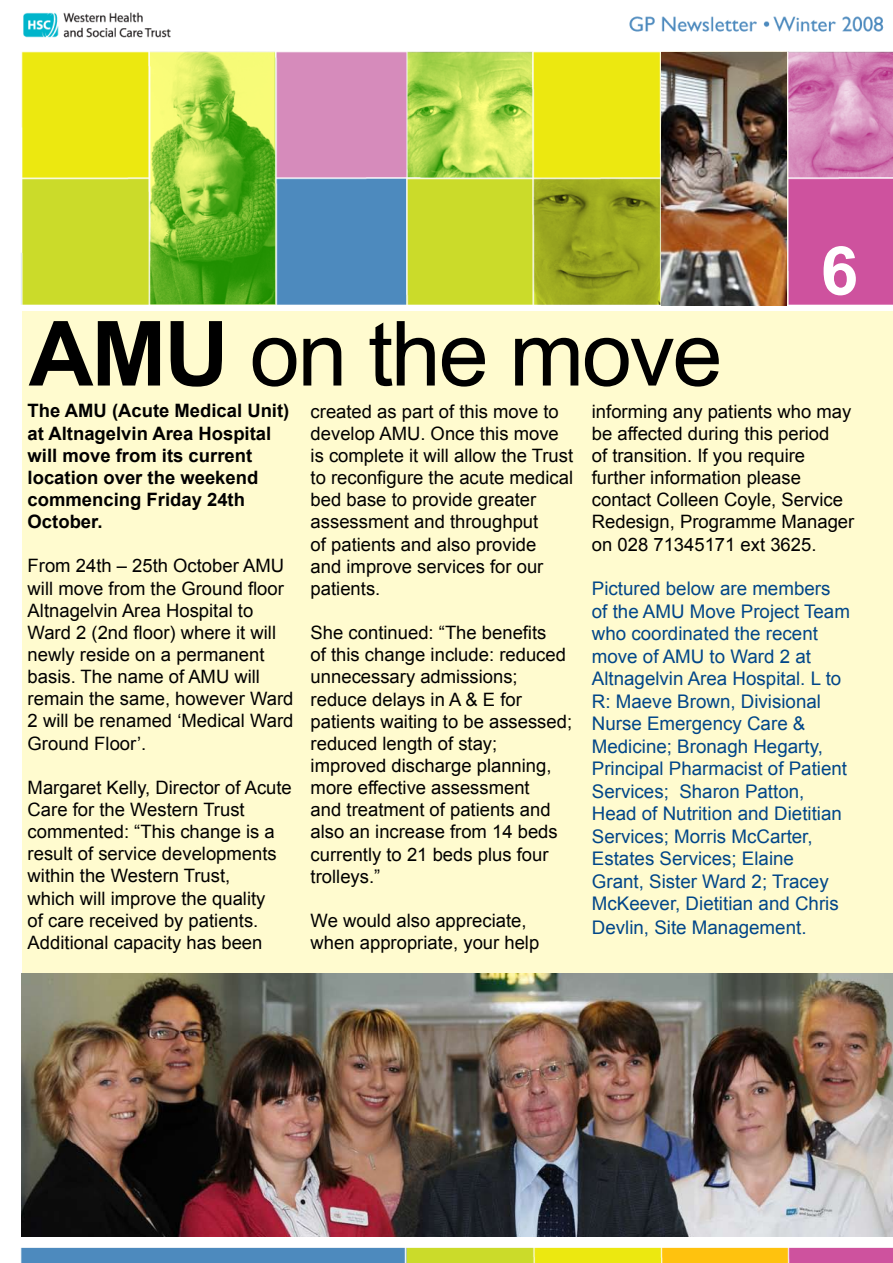
<style>
.page{position:relative;width:893px;height:1263px;background:#fff}
.page>*{position:absolute;margin:0;border:0;box-sizing:border-box;transform-origin:0 0}
.t1{font:90px "Arial";letter-spacing:-.025em;color:#000}
.t2{font:18.75px/22.5px "Arial";color:#004689}
.t3{font:18.45px/22.2px "Arial";color:#000}
.t4{font:700 18.45px/22.2px "Arial";color:#000}
.s1{font-weight:700}
</style>
<div class="page">
<img style="left:20px;top:12px;width:873px;height:1250px">
<div style="left:22px;top:311px;width:871px;height:696px;background:#fffbcf"></div>
<img style="left:21px;top:974px;width:872px;height:262px">
<img style="left:662px;top:53px;width:125px;height:252px">
<div style="left:823px;top:246px;width:33px;height:49px;background:#ce529e"></div>
<h1 class="t1" style="left:29px;top:303px;width:695px"><span class="s1">AMU</span> on the move</h1>
<p class="t4" style="left:28px;top:400px;width:263px">The AMU (Acute Medical Unit) at Altnagelvin Area Hospital will move from its current location over the weekend commencing Friday 24th<br>October.</p>
<p class="t3" style="left:28px;top:555px;width:267px">From 24th – 25th October AMU will move from the Ground floor<br>Altnagelvin Area Hospital to<br>Ward 2 (2nd floor) where it will newly reside on a permanent basis. The name of AMU will remain the same, however Ward<br>2 will be renamed ‘Medical Ward<br>Ground Floor’.</p>
<p class="t3" style="left:28px;top:776px;width:266px">Margaret Kelly, Director of Acute<br>Care for the Western Trust commented: “This change is a result of service developments within the Western Trust,<br>which will improve the quality<br>of care received by patients.<br>Additional capacity has been</p>
<p class="t3" style="left:311px;top:400px;width:264px">created as part of this move to develop AMU. Once this move is complete it will allow the Trust to reconfigure the acute medical bed base to provide greater assessment and throughput<br>of patients and also provide<br>and improve services for our patients.</p>
<p class="t3" style="left:311px;top:622px;width:263px">She continued: “The benefits<br>of this change include: reduced unnecessary admissions; reduce delays in A &amp; E for patients waiting to be assessed; reduced length of stay; improved discharge planning, more effective assessment<br>and treatment of patients and also an increase from 14 beds currently to 21 beds plus four trolleys.”</p>
<p class="t3" style="left:311px;top:909px;width:230px">We would also appreciate, when appropriate, your help</p>
<p class="t3" style="left:592px;top:400px;width:264px">informing any patients who may be affected during this period<br>of transition. If you require further information please contact Colleen Coyle, Service<br>Redesign, Programme Manager on 028 71345171 ext 3625.</p>
<p class="t2" style="left:592px;top:577px;width:260px">Pictured below are members of the AMU Move Project Team who coordinated the recent move of AMU to Ward 2 at<br>Altnagelvin Area Hospital. L to<br>R: Maeve Brown, Divisional<br>Nurse Emergency Care &amp;<br>Medicine; Bronagh Hegarty,<br>Principal Pharmacist of Patient<br>Services; Sharon Patton,<br>Head of Nutrition and Dietitian<br>Services; Morris McCarter,<br>Estates Services; Elaine<br>Grant, Sister Ward 2; Tracey<br>McKeever, Dietitian and Chris<br>Devlin, Site Management.</p>
</div>
